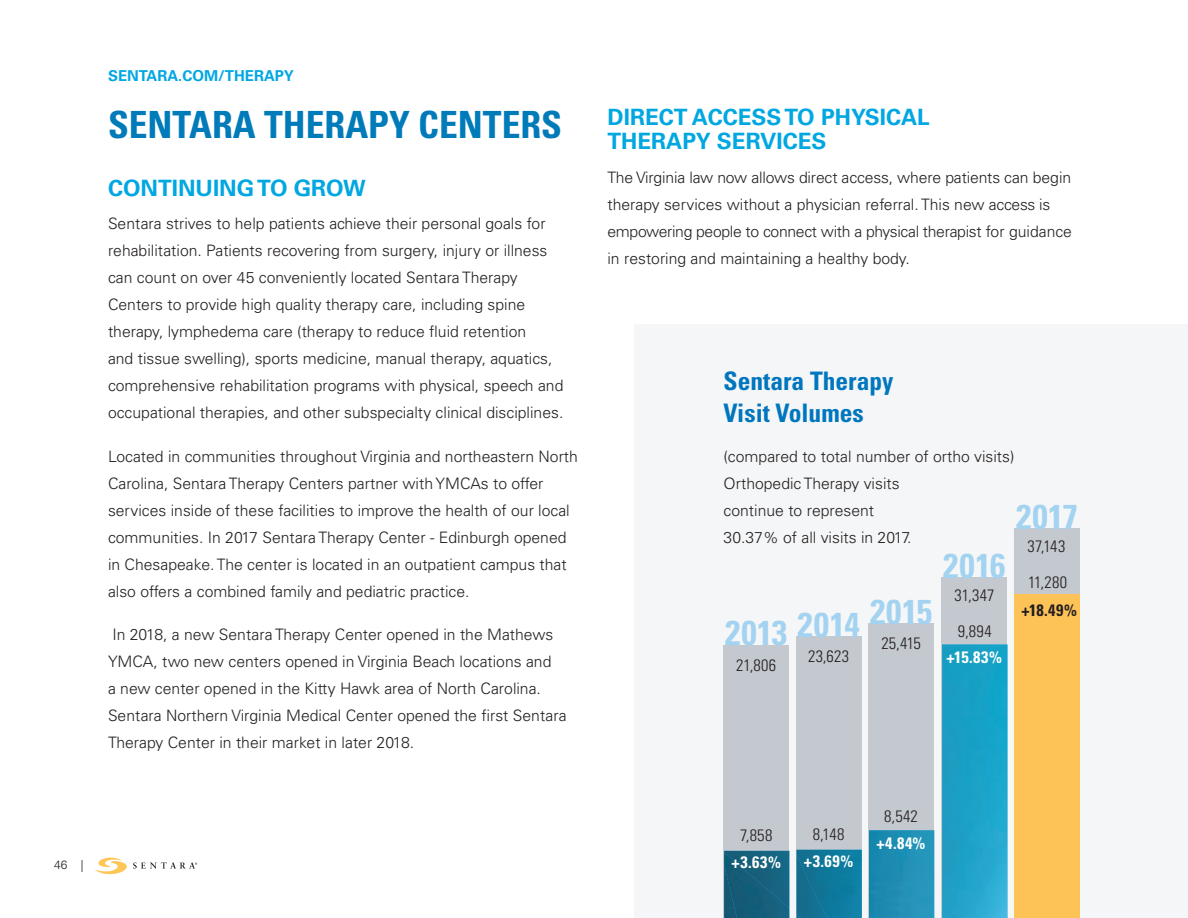
<style>
.page{position:relative;width:1188px;height:918px;background:#fff}
.page>*{position:absolute;margin:0;border:0;box-sizing:border-box;transform-origin:0 0}
.t1{font:700 condensed 37.5px "Univers";color:#007bba}
.Bullets{font:700 condensed 34.5px "Univers";letter-spacing:.015em;color:#a3d3f1}
.Subsection_Title{font:700 condensed 25.5px/31.5px "Univers";color:#0076be}
.Subheader{font:700 22.5px/24px "Univers";color:#00a7e1}
.Bullets-2{font:300 condensed 16.5px "Univers";letter-spacing:.015em;color:#231f20}
.Bullets-3{font:700 condensed 16.5px "Univers";letter-spacing:.04em;color:#fff}
.Bullets-4{font:700 condensed 16.5px "Univers";color:#231f20}
.Body{font:300 15.75px/27px "Univers";color:#231f20}
.Subheader_Smaller{font:700 15px "Univers";color:#00a7e1}
.t2{font:300 12px "Univers";color:#231f20}
</style>
<div class="page">
<div style="left:634px;top:324px;width:554px;height:594px;background:#f5f6f7"></div>
<div style="left:796px;top:637px;width:65px;height:281px;background:#c4c8cf"></div>
<div style="left:868px;top:624px;width:66px;height:294px;background:#c4c8cf"></div>
<div style="left:942px;top:577px;width:65px;height:341px;background:#c4c8cf"></div>
<svg style="left:724px;top:659px;width:73px;height:192px;background:#c8ccd2"></svg>
<img style="left:724px;top:851px;width:73px;height:67px">
<img style="left:797px;top:645px;width:210px;height:273px">
<svg style="left:996px;top:645px;width:11px;height:9px"></svg>
<img style="left:724px;top:657px;width:20px;height:3px">
<img style="left:738px;top:645px;width:231px;height:14px">
<div style="left:1015px;top:528px;width:65px;height:361px;background:#c4c8cf"></div>
<div style="left:1015px;top:594px;width:65px;height:324px;background:#fec357"></div>
<svg style="left:95px;top:858px;width:102px;height:16px"></svg>
<p class="Subheader_Smaller" style="left:108px;top:67px;width:187px">SENTARA.COM/THERAPY</p>
<h1 class="t1" style="left:108px;top:101px;width:456px">SENTARA THERAPY CENTERS</h1>
<p class="Subheader" style="left:108px;top:176px;width:259px">CONTINUING TO GROW</p>
<p class="Body" style="left:108px;top:210px;width:457px">Sentara strives to help patients achieve their personal goals for rehabilitation. Patients recovering from surgery, injury or illness can count on over 45 conveniently located Sentara Therapy Centers to provide high quality therapy care, including spine therapy, lymphedema care (therapy to reduce fluid retention<br>and tissue swelling), sports medicine, manual therapy, aquatics, comprehensive rehabilitation programs with physical, speech and occupational therapies, and other subspecialty clinical disciplines.</p>
<p class="Body" style="left:108px;top:442px;width:471px">Located in communities throughout Virginia and northeastern North Carolina, Sentara Therapy Centers partner with YMCAs to offer services inside of these facilities to improve the health of our local communities. In 2017 Sentara Therapy Center - Edinburgh opened in Chesapeake. The center is located in an outpatient campus that also offers a combined family and pediatric practice.</p>
<p class="Body" style="left:108px;top:621px;width:460px">In 2018, a new Sentara Therapy Center opened in the Mathews YMCA, two new centers opened in Virginia Beach locations and<br>a new center opened in the Kitty Hawk area of North Carolina.<br>Sentara Northern Virginia Medical Center opened the first Sentara Therapy Center in their market in later 2018.</p>
<p class="t2" style="left:54px;top:857px;width:31px">46 |</p>
<p class="Subheader" style="left:608px;top:105px;width:324px">DIRECT ACCESS TO PHYSICAL<br>THERAPY SERVICES</p>
<p class="Body" style="left:608px;top:164px;width:466px">The Virginia law now allows direct access, where patients can begin therapy services without a physician referral. This new access is empowering people to connect with a physical therapist for guidance in restoring and maintaining a healthy body.</p>
<p class="Subsection_Title" style="left:724px;top:365px;width:171px">Sentara Therapy<br>Visit Volumes</p>
<p class="Body" style="left:724px;top:443px;width:292px">(compared to total number of ortho visits)</p>
<p class="Body" style="left:724px;top:470px;width:189px">Orthopedic Therapy visits continue to represent<br>30.37% of all visits in 2017.</p>
<p class="Bullets" style="left:725px;top:612px;width:64px">2013</p>
<p class="Bullets-2" style="left:736px;top:655px;width:42px">21,806</p>
<p class="Bullets" style="left:798px;top:603px;width:64px">2014</p>
<p class="Bullets-2" style="left:808px;top:647px;width:43px">23,623</p>
<p class="Bullets" style="left:870px;top:591px;width:64px">2015</p>
<p class="Bullets-2" style="left:881px;top:633px;width:41px">25,415</p>
<p class="Bullets" style="left:943px;top:544px;width:64px">2016</p>
<p class="Bullets-2" style="left:955px;top:585px;width:41px">31,347</p>
<p class="Bullets-2" style="left:958px;top:621px;width:35px">9,894</p>
<p class="Bullets-3" style="left:947px;top:647px;width:57px">+15.83%</p>
<p class="Bullets" style="left:1016px;top:496px;width:63px">2017</p>
<p class="Bullets-2" style="left:1028px;top:536px;width:39px">37,143</p>
<p class="Bullets-2" style="left:1028px;top:572px;width:41px">11,280</p>
<p class="Bullets-4" style="left:1022px;top:600px;width:57px">+18.49%</p>
<p class="Bullets-2" style="left:740px;top:826px;width:34px">7,858</p>
<p class="Bullets-2" style="left:813px;top:824px;width:33px">8,148</p>
<p class="Bullets-3" style="left:732px;top:852px;width:51px">+3.63%</p>
<p class="Bullets-3" style="left:804px;top:851px;width:51px">+3.69%</p>
<p class="Bullets-2" style="left:884px;top:806px;width:35px">8,542</p>
<p class="Bullets-3" style="left:876px;top:833px;width:51px">+4.84%</p>
</div>
